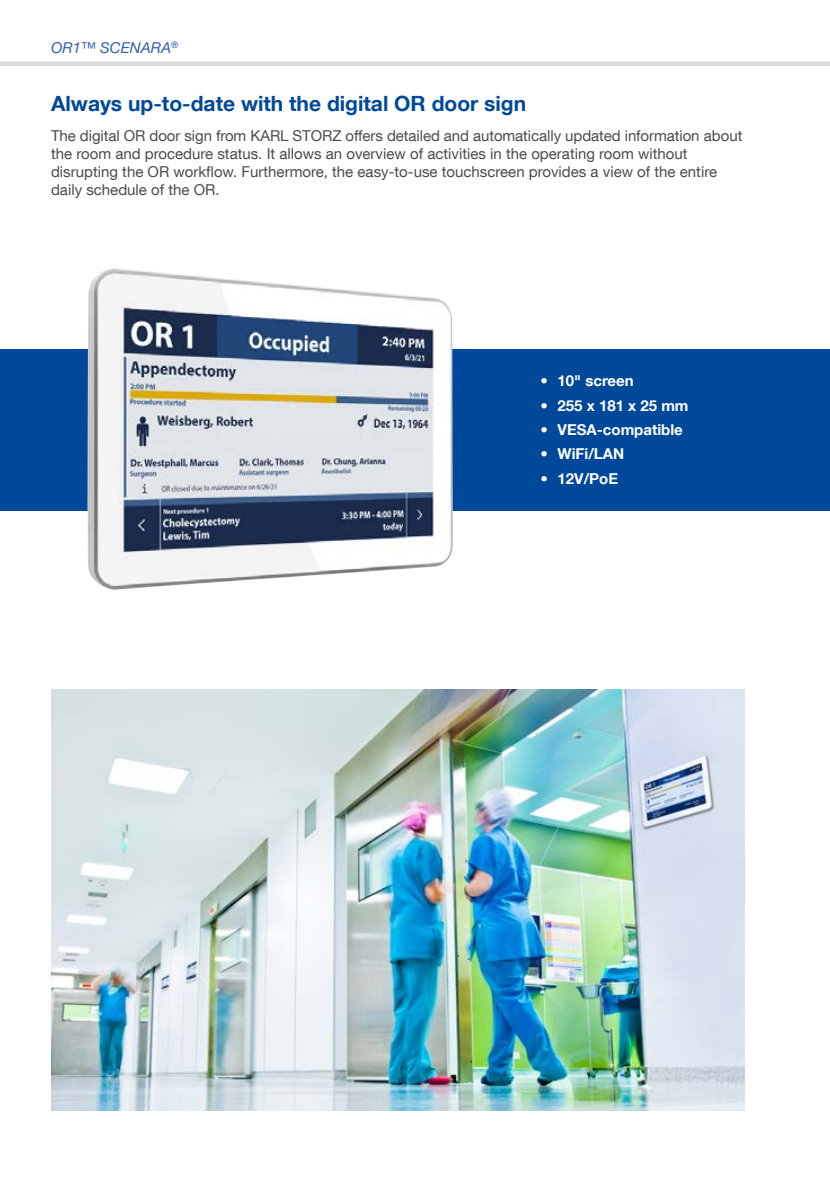
<style>
.page{position:relative;width:830px;height:1191px;background:#fff}
.page>*{position:absolute;margin:0;border:0;box-sizing:border-box;transform-origin:0 0}
.t1{font:700 21px "KS Helvetica Neue";color:#00499a}
.t2{font:15px/18px "KS Helvetica Neue";color:#4b4b4a}
.t3{font:700 15px "KS Helvetica Neue";color:#fff}
.t4{font:italic 15px "KS Helvetica Neue";color:#395ea8}
.s1{font-weight:400}
</style>
<div class="page">
<hr style="left:0;top:62px;width:829px;height:4px;background:#dadada">
<div style="left:0;top:349px;width:829px;height:161px;background:#00499a"></div>
<img style="left:51px;top:689px;width:693px;height:421px">
<img style="left:87px;top:268px;width:365px;height:322px">
<p class="t4" style="left:51px;top:39px;width:129px">OR1™ SCENARA<sup>®</sup></p>
<h1 class="t1" style="left:51px;top:90px;width:476px">Always up-to-date with the digital OR door sign</h1>
<p class="t2" style="left:51px;top:127px;width:692px">The digital OR door sign from KARL STORZ offers detailed and automatically updated information about the room and procedure status. It allows an overview of activities in the operating room without disrupting the OR workflow. Furthermore, the easy-to-use touchscreen provides a view of the entire daily schedule of the OR.</p>
<p class="t3" style="left:540px;top:371px;width:95px"><span class="s1">•</span> 10" screen</p>
<p class="t3" style="left:540px;top:396px;width:149px"><span class="s1">•</span> 255 x 181 x 25 mm</p>
<p class="t3" style="left:540px;top:420px;width:144px"><span class="s1">•</span> VESA-compatible</p>
<p class="t3" style="left:540px;top:444px;width:85px"><span class="s1">•</span> WiFi/LAN</p>
<p class="t3" style="left:540px;top:469px;width:79px"><span class="s1">•</span> 12V/PoE</p>
</div>
